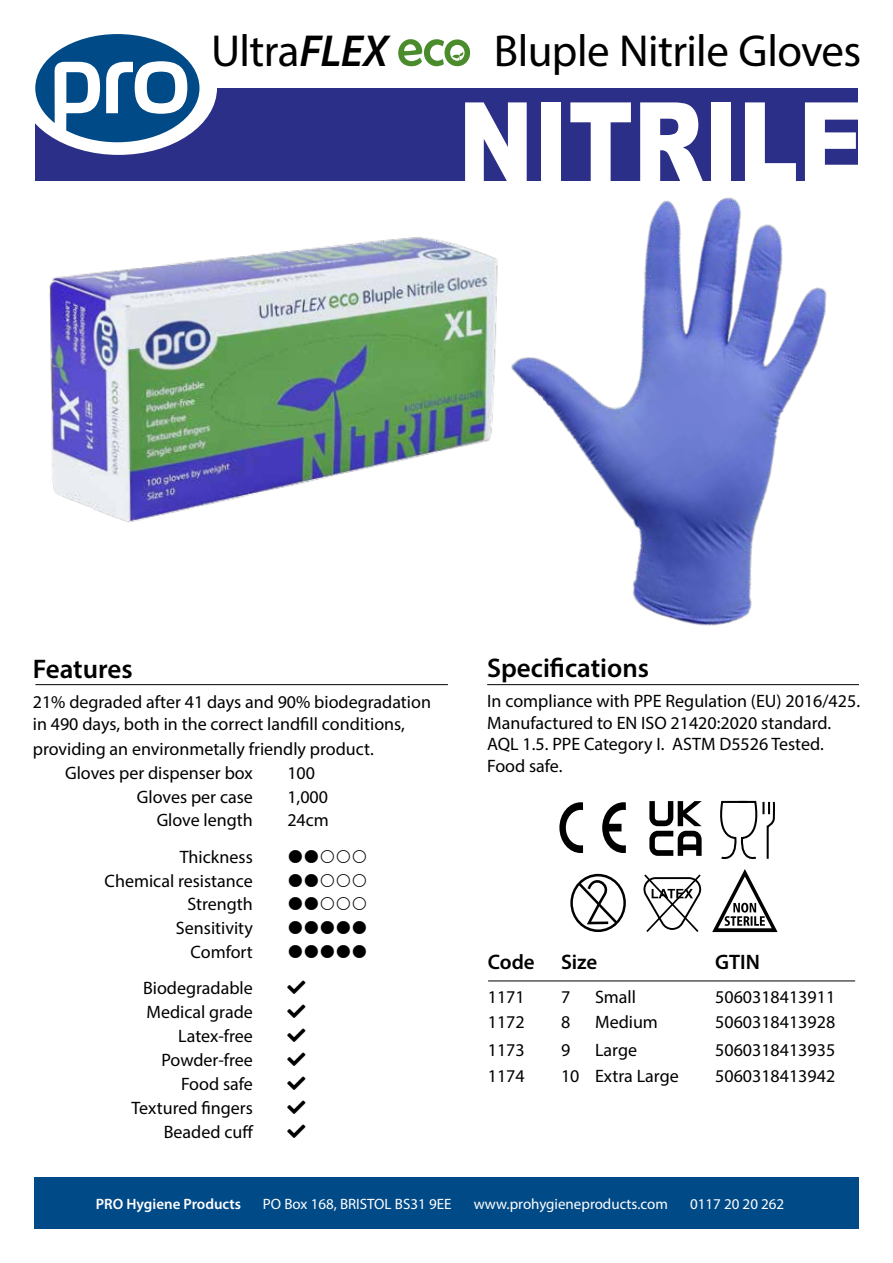
<style>
.page{position:relative;width:893px;height:1263px;background:#fff}
.page>*{position:absolute;margin:0;border:0;box-sizing:border-box;transform-origin:0 0}
.t1{font:900 112.5px "Arial";color:#fff;scale:.8 1}
.t2{font:45px "Myriad Pro";letter-spacing:-.015em;color:#000}
.t3{font:600 27px "Myriad Pro";color:#000}
.t4{font:600 21px "Myriad Pro";color:#000}
.t5{font:18px/24px "Myriad Pro";color:#000}
.t6{font:15px "Myriad Pro";color:#fff}
.t7{font:600 15px "Myriad Pro";color:#fff}
.s1{font-weight:600;font-style:italic}
.s2{font-family:"Berlin Sans FB";font-size:54px;color:#4a8b2c}
</style>
<div class="page">
<div style="left:0;top:89px;width:893px;height:92px;background:#2c2f88"></div>
<div style="left:20px;top:21px;width:197px;height:134px;background:#fff;border-radius:50%"></div>
<svg style="left:35px;top:34px;width:164px;height:108px"></svg>
<img style="left:49px;top:237px;width:399px;height:285px">
<hr style="left:488px;top:980px;width:367px;height:1px;background:#000">
<hr style="left:35px;top:684px;width:413px;height:1px;background:#000">
<hr style="left:487px;top:684px;width:372px;height:1px;background:#000">
<div style="left:34px;top:1178px;width:825px;height:51px;background:#004a87"></div>
<div style="left:0;top:71px;width:34px;height:199px;background:#fff"></div>
<div style="left:859px;top:60px;width:34px;height:198px;background:#fff"></div>
<svg style="left:452px;top:52px;width:11px;height:9px"></svg>
<svg style="left:559px;top:802px;width:24px;height:51px"></svg>
<svg style="left:602px;top:802px;width:24px;height:51px"></svg>
<svg style="left:720px;top:800px;width:55px;height:60px"></svg>
<svg style="left:570px;top:874px;width:56px;height:58px"></svg>
<svg style="left:649px;top:801px;width:53px;height:55px"></svg>
<svg style="left:712px;top:869px;width:66px;height:63px"></svg>
<svg style="left:643px;top:874px;width:58px;height:58px"></svg>
<img style="left:448px;top:141px;width:411px;height:485px">
<h2 class="t2" style="left:211px;top:23px;width:652px">Ultra<span class="s1">FLEX</span> <span class="s2">eco</span> Bluple Nitrile Gloves</h2>
<h1 class="t1" style="left:458px;top:61px;width:508px">NITRILE</h1>
<h3 class="t3" style="left:33px;top:652px;width:101px">Features</h3>
<p class="t5" style="left:33px;top:691px;width:400px;line-height:21.6px">21% degraded after 41 days and 90% biodegradation in 490 days, both in the correct landfill conditions,</p>
<p class="t5" style="left:65px;top:737px;width:310px;text-indent:-32px">providing an environmetally friendly product.<br>Gloves per dispenser box</p>
<p class="t5" style="left:287px;top:760px;width:29px">100</p>
<p class="t5" style="left:137px;top:784px;width:117px">Gloves per case</p>
<p class="t5" style="left:287px;top:784px;width:42px">1,000</p>
<p class="t5" style="left:157px;top:808px;width:98px">Glove length</p>
<p class="t5" style="left:287px;top:808px;width:43px">24cm</p>
<p class="t5" style="left:105px;top:844px;width:150px;text-align:right">Thickness<br>Chemical resistance<br>Strength<br>Sensitivity<br>Comfort</p>
<p class="t5" style="left:132px;top:976px;width:123px;text-align:right">Biodegradable<br>Medical grade<br>Latex-free<br>Powder-free<br>Food safe<br>Textured fingers<br>Beaded cuff</p>
<h3 class="t3" style="left:487px;top:651px;width:163px">Specifications</h3>
<p class="t5" style="left:487px;top:690px;width:374px;line-height:21.6px">In compliance with PPE Regulation (EU) 2016/425.<br>Manufactured to EN ISO 21420:2020 standard.<br>AQL 1.5. PPE Category I. ASTM D5526 Tested.<br>Food safe.</p>
<p class="t4" style="left:488px;top:949px;width:48px">Code</p>
<p class="t4" style="left:561px;top:949px;width:38px">Size</p>
<p class="t4" style="left:715px;top:949px;width:46px">GTIN</p>
<p class="t5" style="left:488px;top:985px;width:38px">1171</p>
<p class="t5" style="left:561px;top:985px;width:11px">7</p>
<p class="t5" style="left:595px;top:985px;width:43px">Small</p>
<p class="t5" style="left:715px;top:985px;width:122px">5060318413911</p>
<p class="t5" style="left:488px;top:1010px;width:38px">1172</p>
<p class="t5" style="left:561px;top:1010px;width:11px">8</p>
<p class="t5" style="left:595px;top:1010px;width:64px">Medium</p>
<p class="t5" style="left:715px;top:1010px;width:122px">5060318413928</p>
<p class="t5" style="left:488px;top:1038px;width:38px">1173</p>
<p class="t5" style="left:561px;top:1038px;width:11px">9</p>
<p class="t5" style="left:595px;top:1038px;width:43px">Large</p>
<p class="t5" style="left:715px;top:1038px;width:122px">5060318413935</p>
<p class="t5" style="left:488px;top:1063px;width:38px">1174</p>
<p class="t5" style="left:561px;top:1063px;width:119px">10 Extra Large</p>
<p class="t5" style="left:715px;top:1063px;width:122px">5060318413942</p>
<p class="t7" style="left:96px;top:1194px;width:147px">PRO Hygiene Products</p>
<p class="t6" style="left:263px;top:1195px;width:190px">PO Box 168, BRISTOL BS31 9EE</p>
<p class="t6" style="left:474px;top:1195px;width:196px">www.prohygieneproducts.com</p>
<p class="t6" style="left:690px;top:1195px;width:96px">0117 20 20 262</p>
</div>
